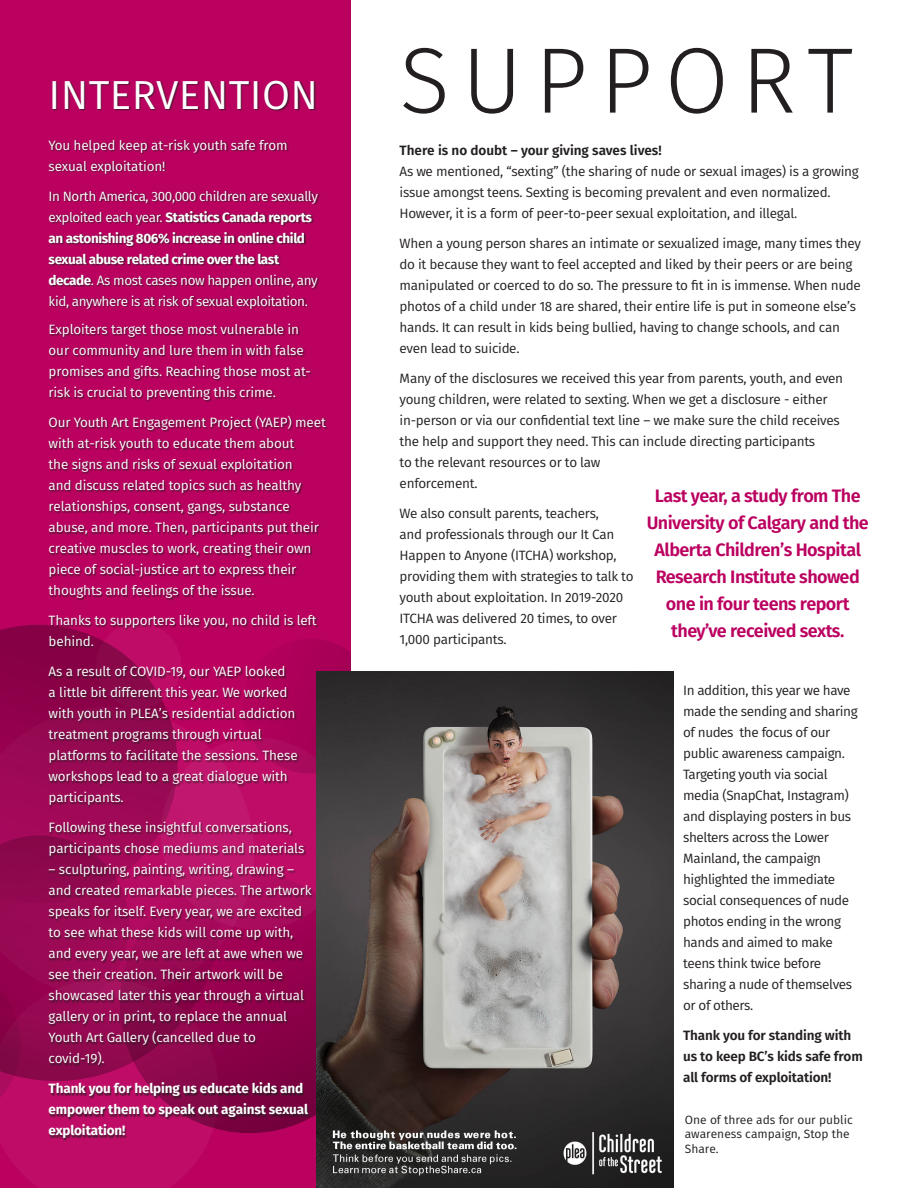
<style>
.page{position:relative;width:918px;height:1188px;background:#fff}
.page>*{position:absolute;margin:0;border:0;box-sizing:border-box;transform-origin:0 0}
.t1{font:300 93px "Fira Sans";letter-spacing:.13em;color:#231f20}
.t2{font:40.5px "Fira Sans";letter-spacing:.01em;color:#fff}
.t3{font:600 18px/27px "Fira Sans";letter-spacing:-.03em;color:#bb0160;text-align:center}
.t4{font:13.5px/21px "Fira Sans";letter-spacing:-.02em;color:#231f20}
.t5{font:13.5px/21px "Fira Sans";letter-spacing:-.01em;color:#fff}
.t6{font:13.5px/21px "Fira Sans";letter-spacing:-.03em;color:#fff}
.t7{font:600 13.5px/21px "Fira Sans";letter-spacing:-.01em;color:#231f20}
.t8{font:700 13.5px/21px "Fira Sans";letter-spacing:-.01em;color:#fff}
.t9{font:12px/14.4px "Fira Sans";color:#231f20}
.s1{font-weight:700}
</style>
<div class="page">
<div style="left:0;top:0;width:351px;height:1188px;background:#bb0160"></div>
<svg style="left:0;top:625px;width:49px;height:129px;background:#8d0149"></svg>
<svg style="left:0;top:1125px;width:208px;height:63px;fill:#be0c67"></svg>
<div style="left:0;top:754px;width:49px;height:81px;background:#a10957"></div>
<svg style="left:0;top:835px;width:49px;height:290px"></svg>
<div style="left:49px;top:80px;width:279px;height:1061px;background:#231f20;opacity:.75"></div>
<img style="left:317px;top:671px;width:356px;height:517px">
<p class="t2" style="left:49px;top:67px;width:271px">INTERVENTION</p>
<p class="t5" style="left:49px;top:135px;width:241px">You helped keep at-risk youth safe from sexual exploitation!</p>
<p class="t6" style="left:49px;top:186px;width:271px">In North America, 300,000 children are sexually exploited each year. <span class="s1">Statistics Canada reports an astonishing 806% increase in online child sexual abuse related crime over the last decade</span>. As most cases now happen online, any kid, anywhere is at risk of sexual exploitation.</p>
<p class="t5" style="left:49px;top:319px;width:264px">Exploiters target those most vulnerable in our community and lure them in with false promises and gifts. Reaching those most at&shy;risk is crucial to preventing this crime.</p>
<p class="t5" style="left:49px;top:412px;width:279px">Our Youth Art Engagement Project (YAEP) meet with at-risk youth to educate them about<br>the signs and risks of sexual exploitation<br>and discuss related topics such as healthy relationships, consent, gangs, substance abuse, and more. Then, participants put their creative muscles to work, creating their own piece of social-justice art to express their thoughts and feelings of the issue.</p>
<p class="t5" style="left:49px;top:610px;width:270px">Thanks to supporters like you, no child is left behind.</p>
<p class="t5" style="left:49px;top:661px;width:251px">As a result of COVID-19, our YAEP looked<br>a little bit different this year. We worked with youth in PLEA’s residential addiction treatment programs through virtual platforms to facilitate the sessions. These workshops lead to a great dialogue with participants.</p>
<p class="t5" style="left:49px;top:817px;width:257px">Following these insightful conversations, participants chose mediums and materials</p>
<p class="t5" style="left:49px;top:859px;width:264px">– sculpturing, painting, writing, drawing – and created remarkable pieces. The artwork speaks for itself. Every year, we are excited to see what these kids will come up with, and every year, we are left at awe when we see their creation. Their artwork will be showcased later this year through a virtual gallery or in print, to replace the annual Youth Art Gallery (cancelled due to covid-19).</p>
<p class="t8" style="left:49px;top:1078px;width:261px">Thank you for helping us educate kids and empower them to speak out against sexual exploitation!</p>
<p class="t1" style="left:400px;top:15px;width:455px">SUPPORT</p>
<p class="t7" style="left:400px;top:139px;width:263px">There is no doubt – your giving saves lives!</p>
<p class="t4" style="left:400px;top:160px;width:461px">As we mentioned, “sexting” (the sharing of nude or sexual images) is a growing issue amongst teens. Sexting is becoming prevalent and even normalized.<br>However, it is a form of peer-to-peer sexual exploitation, and illegal.</p>
<p class="t4" style="left:400px;top:232px;width:463px">When a young person shares an intimate or sexualized image, many times they do it because they want to feel accepted and liked by their peers or are being manipulated or coerced to do so. The pressure to fit in is immense. When nude photos of a child under 18 are shared, their entire life is put in someone else’s hands. It can result in kids being bullied, having to change schools, and can even lead to suicide.</p>
<p class="t4" style="left:400px;top:367px;width:445px">Many of the disclosures we received this year from parents, youth, and even young children, were related to sexting. When we get a disclosure - either in-person or via our confidential text line – we make sure the child receives the help and support they need. This can include directing participants<br>to the relevant resources or to law<br>enforcement.</p>
<p class="t4" style="left:400px;top:502px;width:235px">We also consult parents, teachers,<br>and professionals through our It Can Happen to Anyone (ITCHA) workshop, providing them with strategies to talk to youth about exploitation. In 2019-2020<br>ITCHA was delivered 20 times, to over 1,000 participants.</p>
<p class="t4" style="left:683px;top:679px;width:176px">In addition, this year we have made the sending and sharing of nudes the focus of our public awareness campaign.<br>Targeting youth via social media (SnapChat, Instagram) and displaying posters in bus shelters across the Lower<br>Mainland, the campaign highlighted the immediate social consequences of nude photos ending in the wrong hands and aimed to make teens think twice before sharing a nude of themselves or of others.</p>
<p class="t7" style="left:683px;top:1024px;width:181px">Thank you for standing with us to keep BC’s kids safe from all forms of exploitation!</p>
<p class="t9" style="left:685px;top:1113px;width:169px">One of three ads for our public awareness campaign, Stop the<br>Share.</p>
<p class="t3" style="left:647px;top:482px;width:224px">Last year, a study from The<br>University of Calgary and the<br>Alberta Children’s Hospital<br>Research Institute showed one in four teens report they’ve received sexts.</p>
</div>
